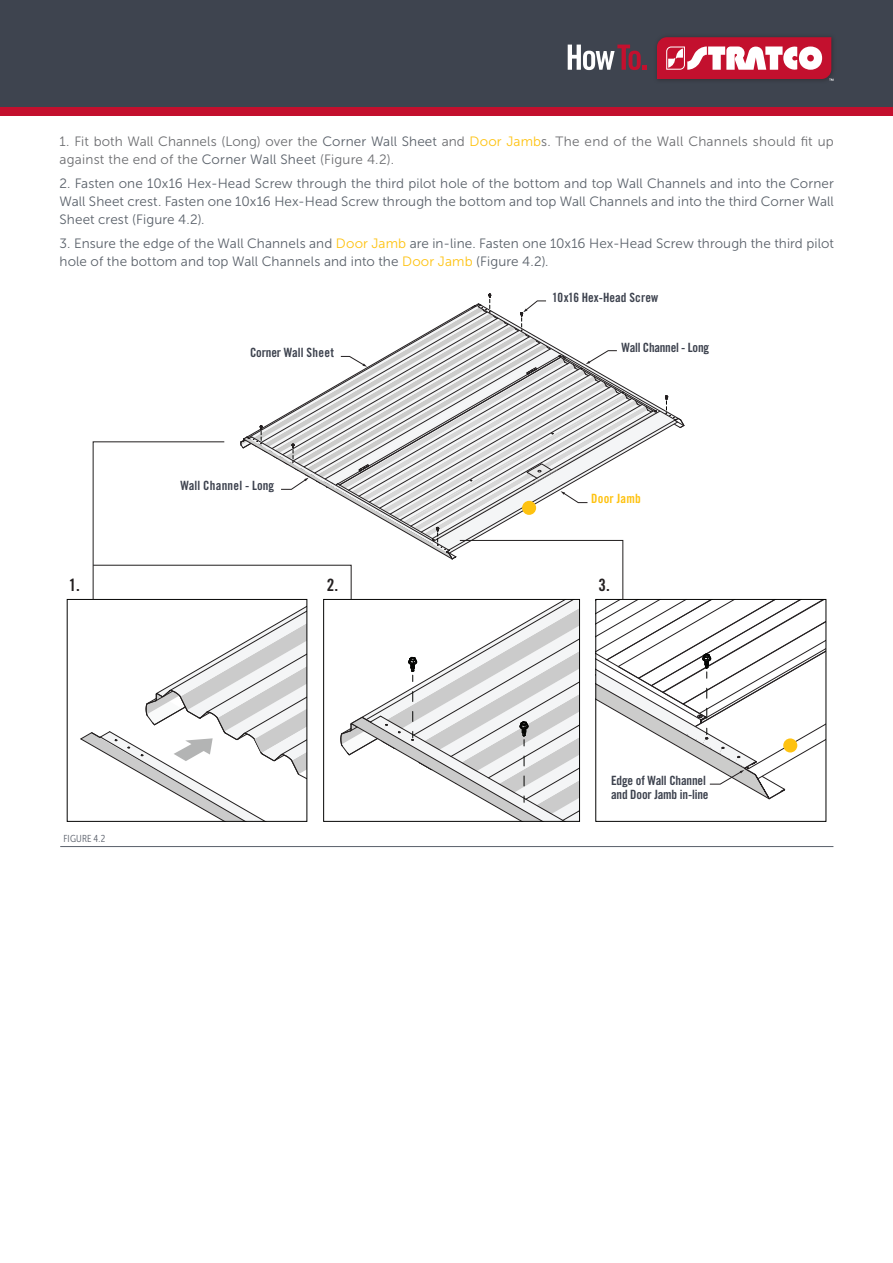
<style>
.page{position:relative;width:893px;height:1263px;background:#fff}
.page>*{position:absolute;margin:0;border:0;box-sizing:border-box;transform-origin:0 0}
.t1{font:16.95px "Trade Gothic LT Std Bd Cn 20";color:#231f20}
.t2{font:13.5px/18px "Museo Sans 300";letter-spacing:.005em;color:#5a616a;text-align:justify}
.t3{font:13.5px/18px "Museo Sans 300";letter-spacing:.01em;color:#6c6d70}
.t4{font:12.75px/14.9px "Trade Gothic LT Std Bd Cn 20";letter-spacing:-.01em;color:#3d424e}
.t5{font:12.75px "Trade Gothic LT Std Bd Cn 20";letter-spacing:.015em;color:#3d424e}
.t6{font:12.75px "Trade Gothic LT Std Bd Cn 20";letter-spacing:.015em;color:#fec210}
.t7{font:10.05px "Museo Sans Cond 300";letter-spacing:.02em;color:#595f6a}
.s1{color:#5a616a}
.s2{color:#fec210}
</style>
<div class="page">
<div style="left:0;top:0;width:893px;height:107px;background:#3e444f"></div>
<div style="left:0;top:107px;width:893px;height:9px;background:#c3102e"></div>
<svg style="left:568px;top:45px;width:79px;height:25px"></svg>
<div style="left:653px;top:33px;width:183px;height:51px;background:#3b404a"></div>
<svg style="left:657px;top:37px;width:176px;height:44px;background:#cb596d"></svg>
<svg style="left:80px;top:294px;width:746px;height:527px"></svg>
<hr style="left:60px;top:846px;width:773px;height:1px;background:#595f6a">
<div style="left:522px;top:501px;width:14px;height:14px;background:#fec210;border-radius:50%"></div>
<div style="left:783px;top:738px;width:14px;height:14px;background:#fec210;border-radius:50%"></div>
<p class="t3" style="left:60px;top:133px;width:776px">1. Fit both Wall Channels (Long) over the <span class="s1">Corner Wall Sheet</span> and <span class="s2">Door Jamb</span>s. The end of the Wall Channels should fit up against the end of the <span class="s1">Corner Wall Sheet</span> (Figure 4.2).</p>
<p class="t2" style="left:60px;top:175px;width:776px">2. Fasten one 10x16 Hex-Head Screw through the third pilot hole of the bottom and top Wall Channels and into the Corner Wall Sheet crest. Fasten one 10x16 Hex-Head Screw through the bottom and top Wall Channels and into the third Corner Wall Sheet crest (Figure 4.2).</p>
<p class="t2" style="left:60px;top:235px;width:776px">3. Ensure the edge of the Wall Channels and <span class="s2">Door Jamb</span> are in-line. Fasten one 10x16 Hex-Head Screw through the third pilot hole of the bottom and top Wall Channels and into the <span class="s2">Door Jamb</span> (Figure 4.2).</p>
<p class="t4" style="left:250px;top:345px;width:85px">Corner Wall Sheet</p>
<p class="t5" style="left:180px;top:477px;width:95px">Wall Channel - Long</p>
<p class="t1" style="left:69px;top:574px;width:13px">1.</p>
<p class="t1" style="left:327px;top:574px;width:13px">2.</p>
<p class="t7" style="left:63px;top:833px;width:43px">FIGURE 4.2</p>
<p class="t4" style="left:552px;top:290px;width:108px">10x16 Hex-Head Screw</p>
<p class="t4" style="left:621px;top:340px;width:89px">Wall Channel - Long</p>
<p class="t6" style="left:591px;top:491px;width:51px">Door Jamb</p>
<p class="t1" style="left:599px;top:574px;width:13px">3.</p>
<p class="t4" style="left:611px;top:772px;width:99px">Edge of Wall Channel and Door Jamb in-line</p>
</div>
